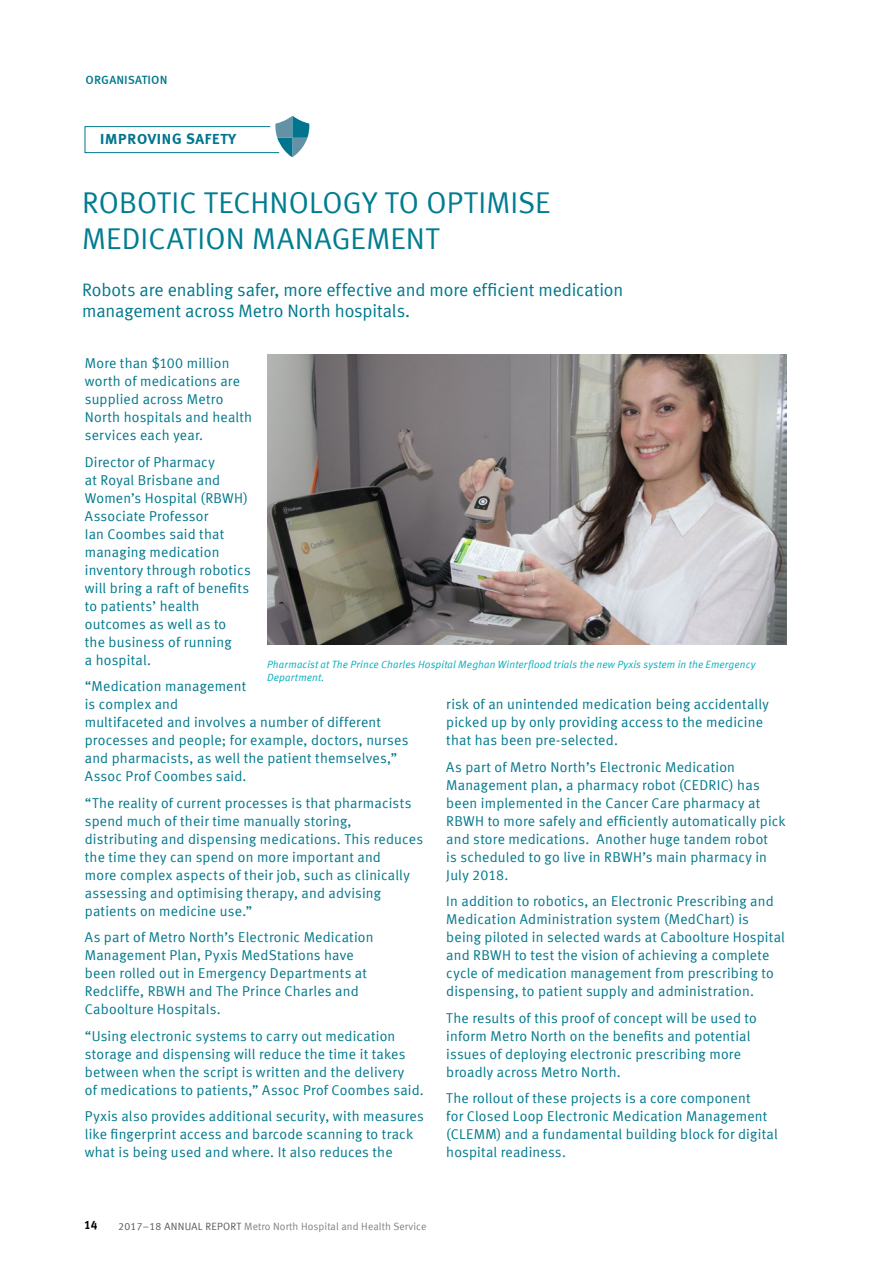
<style>
.page{position:relative;width:893px;height:1263px;background:#fff}
.page>*{position:absolute;margin:0;border:0;box-sizing:border-box;transform-origin:0 0}
.t1{font:30px/36px "Meta Normal LF";letter-spacing:.005em;color:#007c90}
.t2{font:18px/21px "Meta Normal LF";letter-spacing:-.005em;color:#00788c}
.t3{font:15px "Meta Bold LF";letter-spacing:.05em;color:#00758d}
.t4{font:14.25px/18px "Meta Normal LF";letter-spacing:.015em;color:#00788c}
.t5{font:12px "Meta Medium LF Caps";letter-spacing:.01em;color:#00788c}
.t6{font:12px "Meta Bold LF Caps";color:#000}
.t7{font:italic 10.5px/13.5px "Meta Normal LF";letter-spacing:.015em;color:#00afbb}
.t8{font:10.5px "Meta Normal LF";letter-spacing:.01em;color:#808285}
.s1{color:#58595b}
</style>
<div class="page">
<img style="left:268px;top:355px;width:519px;height:290px">
<svg style="left:84px;top:116px;width:225px;height:41px"></svg>
<p class="t5" style="left:86px;top:73px;width:83px">ORGANISATION</p>
<p class="t3" style="left:100px;top:130px;width:138px">IMPROVING SAFETY</p>
<h1 class="t1" style="left:82px;top:184px;width:470px">ROBOTIC TECHNOLOGY TO OPTIMISE<br>MEDICATION MANAGEMENT</h1>
<p class="t2" style="left:82px;top:279px;width:543px">Robots are enabling safer, more effective and more efficient medication management across Metro North hospitals.</p>
<p class="t4" style="left:85px;top:354px;width:169px">More than $100 million worth of medications are supplied across Metro<br>North hospitals and health services each year.</p>
<p class="t4" style="left:85px;top:453px;width:167px">Director of Pharmacy<br>at Royal Brisbane and<br>Women’s Hospital (RBWH)<br>Associate Professor<br>Ian Coombes said that managing medication inventory through robotics will bring a raft of benefits to patients’ health outcomes as well as to<br>the business of running<br>a hospital.</p>
<p class="t4" style="left:85px;top:677px;width:325px">“Medication management<br>is complex and<br>multifaceted and involves a number of different processes and people; for example, doctors, nurses and pharmacists, as well the patient themselves,” Assoc Prof Coombes said.</p>
<p class="t4" style="left:85px;top:794px;width:340px">“The reality of current processes is that pharmacists spend much of their time manually storing, distributing and dispensing medications. This reduces the time they can spend on more important and<br>more complex aspects of their job, such as clinically assessing and optimising therapy, and advising patients on medicine use.”</p>
<p class="t4" style="left:85px;top:928px;width:290px">As part of Metro North’s Electronic Medication Management Plan, Pyxis MedStations have been rolled out in Emergency Departments at Redcliffe, RBWH and The Prince Charles and Caboolture Hospitals.</p>
<p class="t4" style="left:85px;top:1027px;width:341px">“Using electronic systems to carry out medication storage and dispensing will reduce the time it takes between when the script is written and the delivery<br>of medications to patients,” Assoc Prof Coombes said.</p>
<p class="t4" style="left:85px;top:1107px;width:341px">Pyxis also provides additional security, with measures like fingerprint access and barcode scanning to track what is being used and where. It also reduces the</p>
<p class="t7" style="left:267px;top:657px;width:490px">Pharmacist at The Prince Charles Hospital Meghan Winterflood trials the new Pyxis system in the Emergency<br>Department.</p>
<p class="t4" style="left:446px;top:695px;width:324px">risk of an unintended medication being accidentally picked up by only providing access to the medicine that has been pre-selected.</p>
<p class="t4" style="left:446px;top:758px;width:341px">As part of Metro North’s Electronic Medication Management plan, a pharmacy robot (CEDRIC) has been implemented in the Cancer Care pharmacy at RBWH to more safely and efficiently automatically pick and store medications. Another huge tandem robot<br>is scheduled to go live in RBWH’s main pharmacy in July 2018.</p>
<p class="t4" style="left:446px;top:892px;width:340px">In addition to robotics, an Electronic Prescribing and Medication Administration system (MedChart) is being piloted in selected wards at Caboolture Hospital and RBWH to test the vision of achieving a complete cycle of medication management from prescribing to dispensing, to patient supply and administration.</p>
<p class="t4" style="left:446px;top:1009px;width:312px">The results of this proof of concept will be used to inform Metro North on the benefits and potential issues of deploying electronic prescribing more broadly across Metro North.</p>
<p class="t4" style="left:446px;top:1089px;width:333px">The rollout of these projects is a core component<br>for Closed Loop Electronic Medication Management (CLEMM) and a fundamental building block for digital hospital readiness.</p>
<p class="t6" style="left:84px;top:1218px;width:15px">14</p>
<p class="t8" style="left:118px;top:1220px;width:310px"><span class="s1">2017–18 ANNUAL REPORT</span> Metro North Hospital and Health Service</p>
</div>
